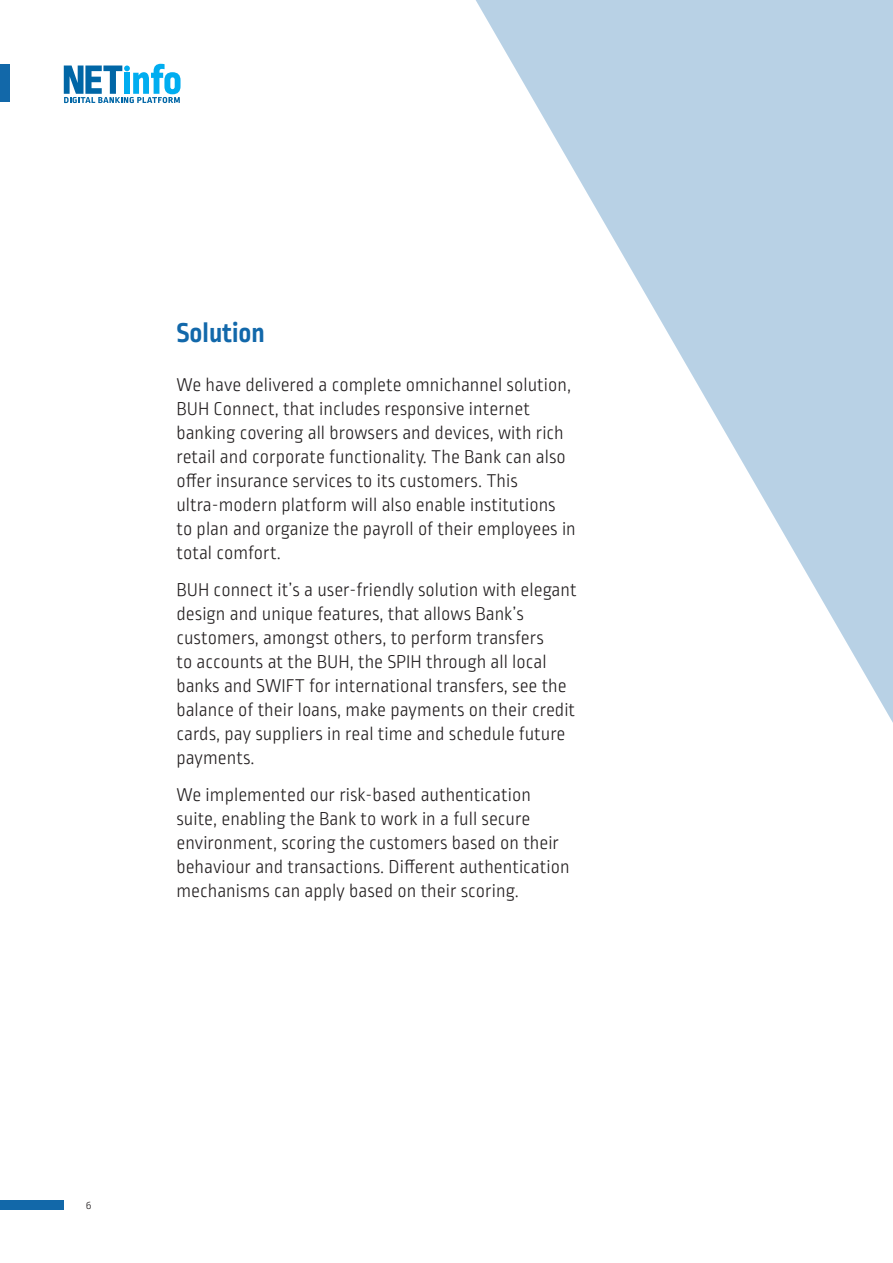
<style>
.page{position:relative;width:893px;height:1263px;background:#fff}
.page>*{position:absolute;margin:0;border:0;box-sizing:border-box;transform-origin:0 0}
.t1{font:700 28.8px "Ropa Sans Pro";color:#1268aa}
.t2{font:300 19.5px/24px "Ropa Sans Pro";color:#231f20}
.t3{font:300 12px "Ropa Sans Pro";color:#231f20}
</style>
<div class="page">
<svg style="left:64px;top:64px;width:117px;height:39px"></svg>
<div style="left:0;top:64px;width:10px;height:37px;background:#1268a9"></div>
<div style="left:0;top:1200px;width:64px;height:10px;background:#1268a9"></div>
<svg style="left:476px;top:0;width:417px;height:723px"></svg>
<p class="t1" style="left:176px;top:316px;width:90px">Solution</p>
<p class="t2" style="left:176px;top:374px;width:396px">We have delivered a complete omnichannel solution, BUH Connect, that includes responsive internet banking covering all browsers and devices, with rich retail and corporate functionality. The Bank can also offer insurance services to its customers. This</p>
<p class="t2" style="left:176px;top:494px;width:401px">ultra-modern platform will also enable institutions to plan and organize the payroll of their employees in total comfort.</p>
<p class="t2" style="left:176px;top:579px;width:402px">BUH connect it’s a user-friendly solution with elegant design and unique features, that allows Bank’s customers, amongst others, to perform transfers<br>to accounts at the BUH, the SPIH through all local banks and SWIFT for international transfers, see the balance of their loans, make payments on their credit cards, pay suppliers in real time and schedule future payments.</p>
<p class="t2" style="left:176px;top:783px;width:395px">We implemented our risk-based authentication suite, enabling the Bank to work in a full secure environment, scoring the customers based on their behaviour and transactions. Different authentication mechanisms can apply based on their scoring.</p>
<p class="t3" style="left:86px;top:1198px;width:7px">6</p>
</div>
